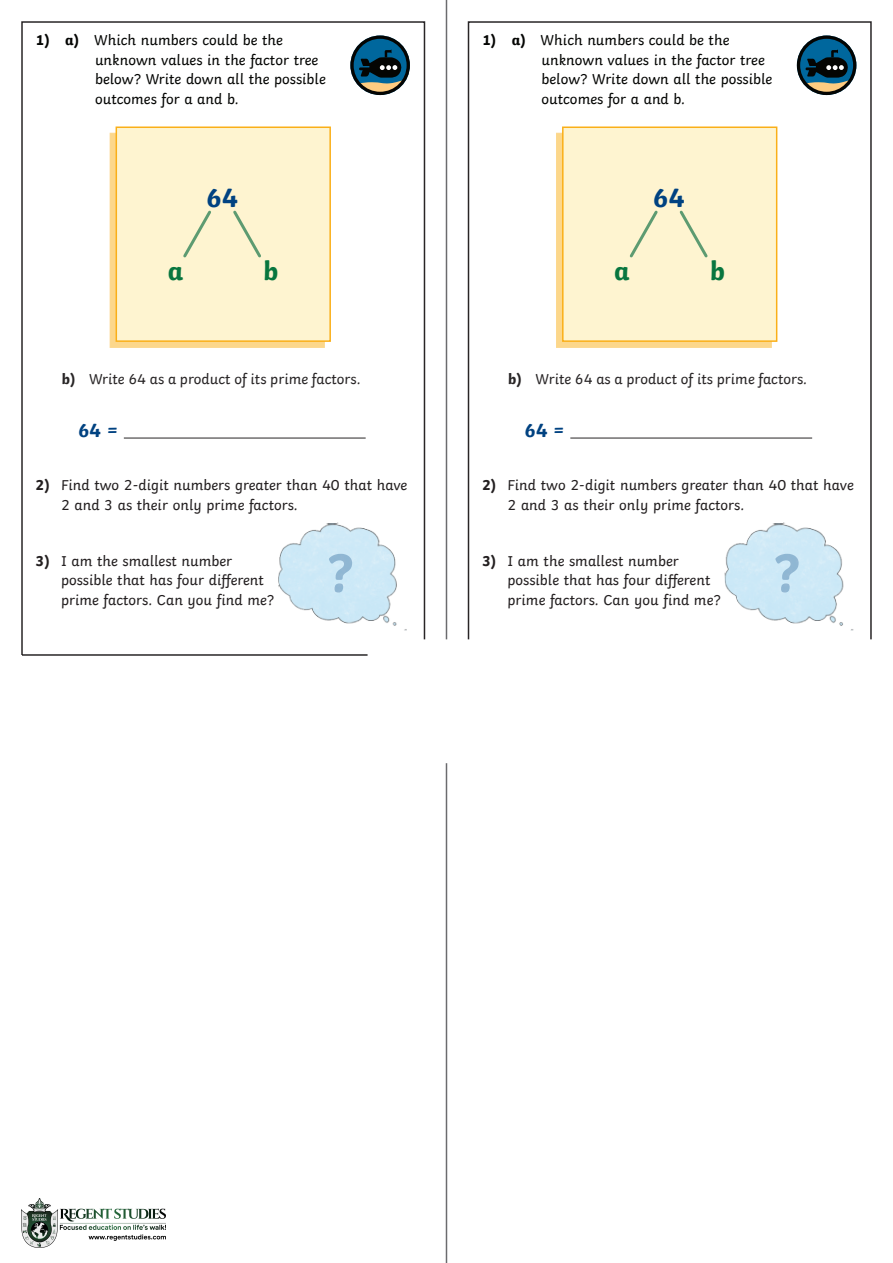
<style>
.page{position:relative;width:893px;height:1263px;background:#fff}
.page>*{position:absolute;margin:0;border:0;box-sizing:border-box;transform-origin:0 0}
.t1{font:700 56.4px "Twinkl";color:#004281}
.KS2_Body_Copy{font:700 27px "Twinkl";color:#004281}
.KS2_Body_Copy-2{font:700 27px "Twinkl";color:#08763f}
.KS2_Body_Copy-3{font:700 19.5px "Twinkl";color:#004281}
.t2{font:15px/19.5px "Twinkl";color:#231f20}
.t3{font:15px/19.5px "Twinkl";color:#040503}
.t4{font:15px "Twinkl";color:#282526}
.s1{font-weight:700}
</style>
<div class="page">
<hr style="left:446px;top:0;width:1px;height:639px;background:#6b6b6e">
<hr style="left:446px;top:763px;width:1px;height:500px;background:#6b6b6e">
<svg style="left:21px;top:21px;width:405px;height:635px"></svg>
<svg style="left:350px;top:36px;width:60px;height:59px"></svg>
<div style="left:109px;top:132px;width:216px;height:216px;background:#faaf18;opacity:.5"></div>
<div style="left:116px;top:126px;width:215px;height:216px;background:#fef4d0;border:2px solid #faaf18"></div>
<svg style="left:183px;top:210px;width:28px;height:48px"></svg>
<svg style="left:233px;top:210px;width:28px;height:48px"></svg>
<img style="left:276px;top:520px;width:131px;height:115px">
<hr style="left:570px;top:438px;width:242px;height:1px;background:#282526">
<div style="left:468px;top:21px;width:404px;height:619px;border:2px solid #282526"></div>
<svg style="left:797px;top:36px;width:59px;height:59px"></svg>
<div style="left:556px;top:132px;width:215px;height:216px;background:#fcd78b"></div>
<div style="left:562px;top:126px;width:215px;height:216px;background:#fef4d0;border:2px solid #faaf18"></div>
<svg style="left:629px;top:210px;width:29px;height:48px"></svg>
<svg style="left:679px;top:210px;width:29px;height:48px"></svg>
<img style="left:724px;top:522px;width:129px;height:109px">
<img style="left:22px;top:1199px;width:143px;height:49px">
<p class="t3" style="left:95px;top:29px;width:232px;text-indent:-60px"><span class="s1">1) a)</span> Which numbers could be the unknown values in the factor tree below? Write down all the possible outcomes for a and b.</p>
<p class="t3" style="left:542px;top:29px;width:232px;text-indent:-60px"><span class="s1">1) a)</span> Which numbers could be the unknown values in the factor tree below? Write down all the possible outcomes for a and b.</p>
<p class="KS2_Body_Copy" style="left:206px;top:175px;width:33px">64</p>
<p class="KS2_Body_Copy" style="left:653px;top:175px;width:33px">64</p>
<p class="KS2_Body_Copy-2" style="left:168px;top:248px;width:17px">a</p>
<p class="KS2_Body_Copy-2" style="left:264px;top:248px;width:16px">b</p>
<p class="KS2_Body_Copy-2" style="left:614px;top:248px;width:17px">a</p>
<p class="KS2_Body_Copy-2" style="left:710px;top:248px;width:16px">b</p>
<p class="t4" style="left:62px;top:367px;width:300px"><span class="s1">b)</span> Write 64 as a product of its prime factors.</p>
<p class="KS2_Body_Copy-3" style="left:78px;top:414px;width:42px">64 =</p>
<p class="t4" style="left:508px;top:367px;width:300px"><span class="s1">b)</span> Write 64 as a product of its prime factors.</p>
<p class="KS2_Body_Copy-3" style="left:524px;top:414px;width:42px">64 =</p>
<p class="t2" style="left:61px;top:474px;width:348px;text-indent:-26px"><span class="s1">2)</span> Find two 2-digit numbers greater than 40 that have<br>2 and 3 as their only prime factors.</p>
<p class="t2" style="left:507px;top:474px;width:348px;text-indent:-26px"><span class="s1">2)</span> Find two 2-digit numbers greater than 40 that have<br>2 and 3 as their only prime factors.</p>
<p class="t2" style="left:61px;top:549px;width:215px;text-indent:-26px"><span class="s1">3)</span> I am the smallest number possible that has four different prime factors. Can you find me?</p>
<h1 class="t1" style="left:326px;top:526px;width:28px">?</h1>
<p class="t2" style="left:507px;top:549px;width:215px;text-indent:-26px"><span class="s1">3)</span> I am the smallest number possible that has four different prime factors. Can you find me?</p>
<h1 class="t1" style="left:773px;top:526px;width:28px">?</h1>
</div>
